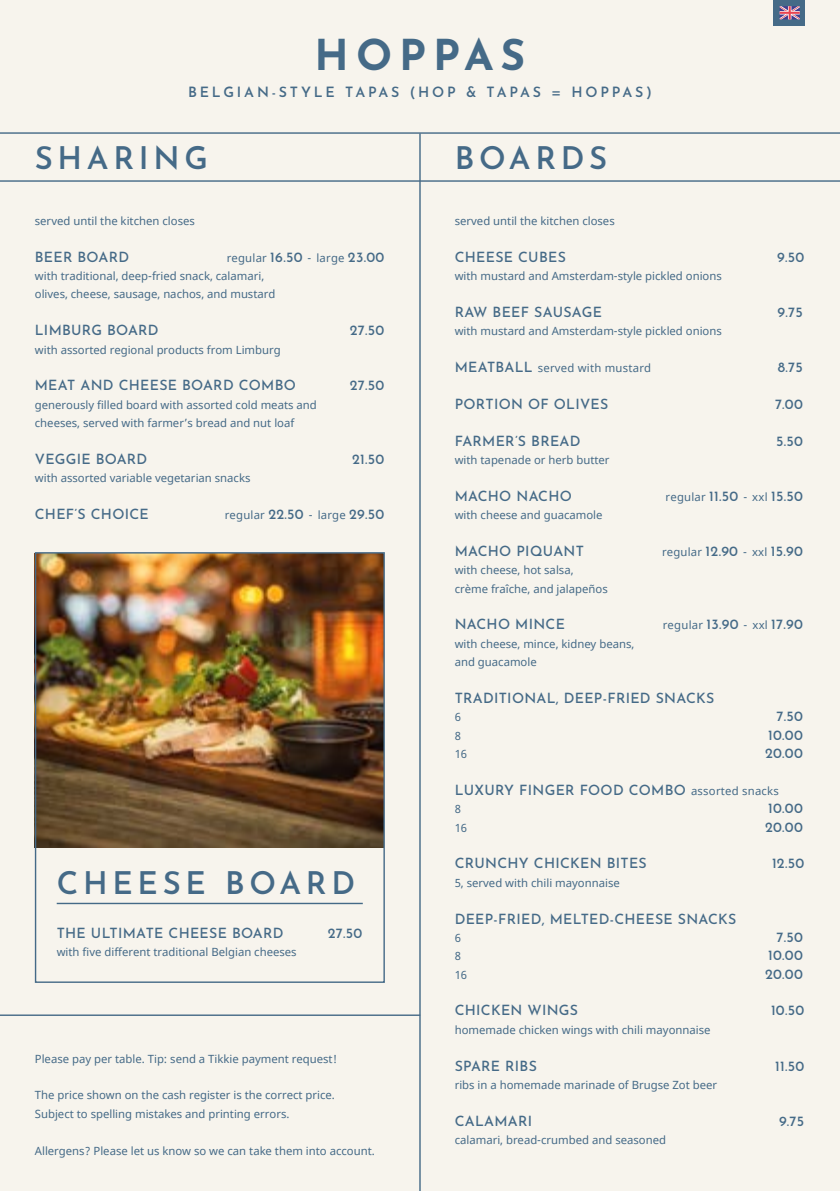
<style>
.page{position:relative;width:840px;height:1191px;background:#fff}
.page>*{position:absolute;margin:0;border:0;box-sizing:border-box;transform-origin:0 0}
.t1{font:100 42.4px "Josefin Sans";letter-spacing:.165em;color:#456a87}
.t2{font:600 31px "Josefin Sans";letter-spacing:.15em;color:#456a87}
.t3{font:500 14.2px "Josefin Sans";letter-spacing:.02em;color:#456a87}
.t4{font:600 14.2px "Josefin Sans";letter-spacing:.2em;color:#456a87}
.t5{font:11.4px/18.4px "Noto Sans";color:#456a87}
.t6{font:11.4px "Noto Sans";letter-spacing:.02em;color:#456a87}
.s1{font-family:"Josefin Sans";font-weight:500;font-size:14.2px}
.s2{font-family:"Noto Sans";font-weight:400;font-size:11.4px}
</style>
<div class="page">
<div style="left:0;top:0;width:839px;height:1191px;background:#f7f4ed"></div>
<svg style="left:0;top:132px;width:839px;height:50px"></svg>
<hr style="left:419px;top:133px;width:1px;height:1058px;background:#456a87">
<img style="left:37px;top:554px;width:345px;height:293px">
<div style="left:35px;top:552px;width:349px;height:431px;border:1px solid #456a87"></div>
<hr style="left:0;top:1014px;width:420px;height:2px;background:#456a87">
<hr style="left:57px;top:902px;width:305px;height:2px;background:#456a87">
<div style="left:773px;top:0;width:31px;height:26px;background:#456a87"></div>
<svg style="left:779px;top:6px;width:20px;height:13px"></svg>
<h1 class="t1" style="left:314px;top:23px;width:212px">HOPPAS</h1>
<p class="t4" style="left:188px;top:79px;width:465px">BELGIAN-STYLE TAPAS (HOP &amp; TAPAS = HOPPAS)</p>
<h2 class="t2" style="left:35px;top:131px;width:174px">SHARING</h2>
<p class="t5" style="left:35px;top:212px;width:161px">served until the kitchen closes</p>
<p class="t3" style="left:35px;top:246px;width:96px">BEER BOARD</p>
<p class="t5" style="left:35px;top:249px;width:351px;text-indent:192px">regular <span class="s1">16.50</span> - large <span class="s1">23.00 </span>with traditional, deep-fried snack, calamari,<br>olives, cheese, sausage, nachos, and mustard</p>
<p class="t3" style="left:35px;top:320px;width:125px">LIMBURG BOARD</p>
<p class="t3" style="left:349px;top:320px;width:36px">27.50</p>
<p class="t5" style="left:35px;top:341px;width:247px">with assorted regional products from Limburg</p>
<p class="t3" style="left:35px;top:375px;width:262px">MEAT AND CHEESE BOARD COMBO</p>
<p class="t3" style="left:349px;top:375px;width:36px">27.50</p>
<p class="t5" style="left:35px;top:396px;width:283px">generously filled board with assorted cold meats and cheeses, served with farmer’s bread and nut loaf</p>
<p class="t3" style="left:35px;top:448px;width:114px">VEGGIE BOARD</p>
<p class="t3" style="left:352px;top:448px;width:34px">21.50</p>
<p class="t5" style="left:35px;top:469px;width:217px">with assorted variable vegetarian snacks</p>
<p class="t3" style="left:35px;top:503px;width:115px">CHEF’S CHOICE</p>
<p class="t6" style="left:224px;top:507px;width:161px">regular <span class="s1">22.50</span> - large <span class="s1">29.50</span></p>
<h2 class="t2" style="left:57px;top:856px;width:300px">CHEESE BOARD</h2>
<p class="t3" style="left:57px;top:922px;width:228px">THE ULTIMATE CHEESE BOARD</p>
<p class="t3" style="left:328px;top:922px;width:36px">27.50</p>
<p class="t5" style="left:57px;top:943px;width:241px">with five different traditional Belgian cheeses</p>
<p class="t5" style="left:35px;top:1049px;width:303px">Please pay per table. Tip: send a Tikkie payment request!</p>
<p class="t5" style="left:35px;top:1086px;width:301px">The price shown on the cash register is the correct price.<br>Subject to spelling mistakes and printing errors.</p>
<p class="t5" style="left:35px;top:1141px;width:341px">Allergens? Please let us know so we can take them into account.</p>
<h2 class="t2" style="left:454px;top:131px;width:154px">BOARDS</h2>
<p class="t5" style="left:454px;top:212px;width:161px">served until the kitchen closes</p>
<p class="t3" style="left:454px;top:246px;width:113px">CHEESE CUBES</p>
<p class="t3" style="left:776px;top:246px;width:29px">9.50</p>
<p class="t5" style="left:454px;top:267px;width:268px">with mustard and Amsterdam-style pickled onions</p>
<p class="t3" style="left:454px;top:301px;width:149px">RAW BEEF SAUSAGE</p>
<p class="t3" style="left:777px;top:301px;width:27px">9.75</p>
<p class="t5" style="left:454px;top:322px;width:268px">with mustard and Amsterdam-style pickled onions</p>
<p class="t6" style="left:454px;top:360px;width:198px"><span class="s1">MEATBALL</span> served with mustard</p>
<p class="t3" style="left:777px;top:356px;width:26px">8.75</p>
<p class="t3" style="left:454px;top:393px;width:155px">PORTION OF OLIVES</p>
<p class="t3" style="left:774px;top:393px;width:29px">7.00</p>
<p class="t3" style="left:454px;top:430px;width:127px">FARMER’S BREAD</p>
<p class="t3" style="left:775px;top:430px;width:28px">5.50</p>
<p class="t5" style="left:454px;top:451px;width:156px">with tapenade or herb butter</p>
<p class="t3" style="left:454px;top:485px;width:119px">MACHO NACHO</p>
<p class="t6" style="left:665px;top:489px;width:139px">regular <span class="s1">11.50</span> - xxl <span class="s1">15.50</span></p>
<p class="t5" style="left:454px;top:506px;width:149px">with cheese and guacamole</p>
<p class="t3" style="left:454px;top:540px;width:131px">MACHO PIQUANT</p>
<p class="t6" style="left:661px;top:544px;width:142px">regular <span class="s1">12.90</span> - xxl <span class="s1">15.90</span></p>
<p class="t5" style="left:454px;top:561px;width:154px">with cheese, hot salsa, crème fraîche, and jalapeños</p>
<p class="t3" style="left:454px;top:614px;width:112px">NACHO MINCE</p>
<p class="t6" style="left:662px;top:617px;width:141px">regular <span class="s1">13.90</span> - xxl <span class="s1">17.90</span></p>
<p class="t5" style="left:454px;top:635px;width:181px">with cheese, mince, kidney beans, and guacamole</p>
<p class="t3" style="left:454px;top:687px;width:261px">TRADITIONAL, DEEP-FRIED SNACKS</p>
<p class="t5" style="left:454px;top:708px;width:8px">6</p>
<p class="t3" style="left:776px;top:705px;width:28px">7.50</p>
<p class="t5" style="left:454px;top:726px;width:8px">8</p>
<p class="t3" style="left:767px;top:724px;width:36px">10.00</p>
<p class="t5" style="left:454px;top:745px;width:14px">16</p>
<p class="t3" style="left:764px;top:742px;width:39px">20.00</p>
<p class="t3" style="left:454px;top:779px;width:325px">LUXURY FINGER FOOD COMBO <span class="s2">assorted snacks</span></p>
<p class="t5" style="left:454px;top:800px;width:8px">8</p>
<p class="t3" style="left:767px;top:797px;width:36px">10.00</p>
<p class="t5" style="left:454px;top:818px;width:14px">16</p>
<p class="t3" style="left:764px;top:816px;width:39px">20.00</p>
<p class="t3" style="left:454px;top:852px;width:193px">CRUNCHY CHICKEN BITES</p>
<p class="t3" style="left:771px;top:852px;width:34px">12.50</p>
<p class="t5" style="left:454px;top:874px;width:166px">5, served with chili mayonnaise</p>
<p class="t3" style="left:454px;top:908px;width:283px">DEEP-FRIED, MELTED-CHEESE SNACKS</p>
<p class="t5" style="left:454px;top:929px;width:8px">6</p>
<p class="t3" style="left:776px;top:926px;width:28px">7.50</p>
<p class="t5" style="left:454px;top:947px;width:8px">8</p>
<p class="t3" style="left:767px;top:944px;width:36px">10.00</p>
<p class="t5" style="left:454px;top:965px;width:14px">16</p>
<p class="t3" style="left:764px;top:963px;width:39px">20.00</p>
<p class="t3" style="left:454px;top:1000px;width:125px">CHICKEN WINGS</p>
<p class="t3" style="left:770px;top:1000px;width:35px">10.50</p>
<p class="t5" style="left:454px;top:1021px;width:257px">homemade chicken wings with chili mayonnaise</p>
<p class="t3" style="left:454px;top:1055px;width:84px">SPARE RIBS</p>
<p class="t3" style="left:774px;top:1055px;width:31px">11.50</p>
<p class="t5" style="left:454px;top:1076px;width:264px">ribs in a homemade marinade of Brugse Zot beer</p>
<p class="t3" style="left:454px;top:1110px;width:79px">CALAMARI</p>
<p class="t3" style="left:778px;top:1110px;width:27px">9.75</p>
<p class="t5" style="left:454px;top:1131px;width:213px">calamari, bread-crumbed and seasoned</p>
</div>
